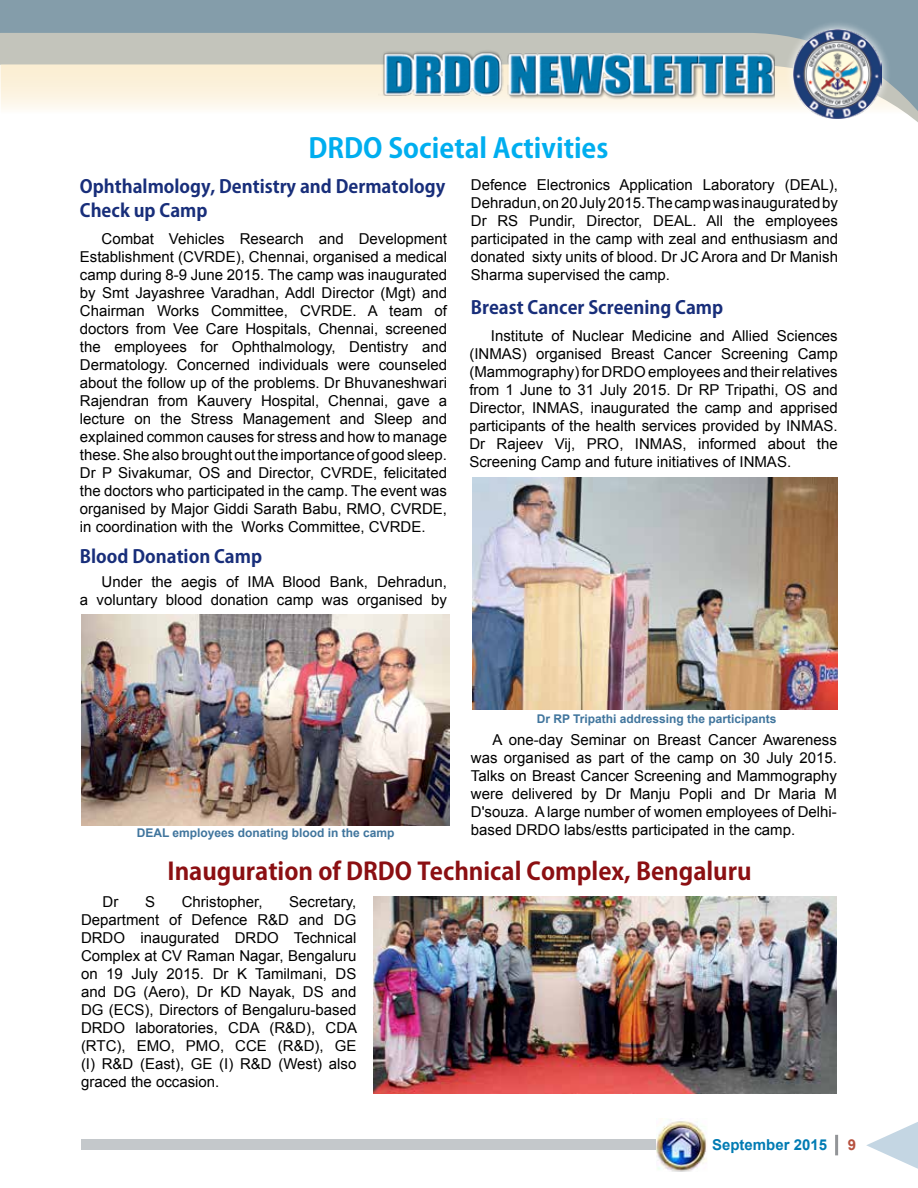
<style>
.page{position:relative;width:918px;height:1188px;background:#fff}
.page>*{position:absolute;margin:0;border:0;box-sizing:border-box;transform-origin:0 0}
.t1{font:700 27px "Koz Go Pro";color:#00aeef}
.t2{font:700 24px "Koz Go Pro";color:#8b0f12}
.t3{font:700 18px/24px "Koz Go Pro";color:#182e7a}
.t4{font:15px/18px "Arial";color:#000;text-align:justify}
.t5{font:700 15px "Arial";color:#007bb3}
.t6{font:700 15px "Arial";color:#b7513f}
.t7{font:700 12px "Arial";color:#40759d}
</style>
<div class="page">
<hr style="left:835px;top:1135px;width:3px;height:20px;background:#939598">
<div style="left:81px;top:1139px;width:625px;height:11px;background:#c4c8cb"></div>
<svg style="left:866px;top:1122px;width:52px;height:47px"></svg>
<svg style="left:1px;top:0;width:917px;height:122px"></svg>
<svg style="left:0;top:0;width:1px;height:95px"></svg>
<img style="left:379px;top:50px;width:396px;height:49px">
<div style="left:783px;top:20px;width:108px;height:108px;background:#fff;opacity:.75"></div>
<img style="left:793px;top:29px;width:89px;height:89px">
<img style="left:656px;top:1121px;width:51px;height:51px">
<img style="left:81px;top:614px;width:369px;height:211px">
<img style="left:472px;top:477px;width:366px;height:233px">
<img style="left:374px;top:896px;width:463px;height:197px">
<h1 class="t1" style="left:308px;top:130px;width:302px">DRDO Societal Activities</h1>
<p class="t4" style="left:471px;top:176px;width:369px">Defence Electronics Application Laboratory (DEAL), Dehradun, on 20 July 2015. The camp was inaugurated by Dr RS Pundir, Director, DEAL. All the employees participated in the camp with zeal and enthusiasm and donated sixty units of blood. Dr JC Arora and Dr Manish Sharma supervised the camp.</p>
<p class="t3" style="left:471px;top:296px;width:254px">Breast Cancer Screening Camp</p>
<p class="t3" style="left:80px;top:176px;width:367px">Ophthalmology, Dentistry and Dermatology<br>Check up Camp</p>
<p class="t4" style="left:80px;top:230px;width:369px;text-indent:22px">Combat Vehicles Research and Development Establishment (CVRDE), Chennai, organised a medical camp during 8-9 June 2015. The camp was inaugurated by Smt Jayashree Varadhan, Addl Director (Mgt) and Chairman Works Committee, CVRDE. A team of doctors from Vee Care Hospitals, Chennai, screened the employees for Ophthalmology, Dentistry and Dermatology. Concerned individuals were counseled about the follow up of the problems. Dr Bhuvaneshwari Rajendran from Kauvery Hospital, Chennai, gave a lecture on the Stress Management and Sleep and explained common causes for stress and how to manage these. She also brought out the importance of good sleep.<br>Dr P Sivakumar, OS and Director, CVRDE, felicitated the doctors who participated in the camp. The event was organised by Major Giddi Sarath Babu, RMO, CVRDE, in coordination with the Works Committee, CVRDE.</p>
<p class="t3" style="left:80px;top:545px;width:184px">Blood Donation Camp</p>
<p class="t4" style="left:80px;top:573px;width:369px;text-align:right">Under the aegis of IMA Blood Bank, Dehradun,<br>a voluntary blood donation camp was organised by</p>
<p class="t4" style="left:469px;top:327px;width:370px;text-indent:22px">Institute of Nuclear Medicine and Allied Sciences (INMAS) organised Breast Cancer Screening Camp (Mammography) for DRDO employees and their relatives from 1 June to 31 July 2015. Dr RP Tripathi, OS and Director, INMAS, inaugurated the camp and apprised participants of the health services provided by INMAS.<br>Dr Rajeev Vij, PRO, INMAS, informed about the Screening Camp and future initiatives of INMAS.</p>
<p class="t7" style="left:137px;top:825px;width:259px">DEAL employees donating blood in the camp</p>
<p class="t7" style="left:537px;top:711px;width:241px">Dr RP Tripathi addressing the participants</p>
<p class="t4" style="left:471px;top:731px;width:368px;text-indent:22px">A one-day Seminar on Breast Cancer Awareness was organised as part of the camp on 30 July 2015.<br>Talks on Breast Cancer Screening and Mammography were delivered by Dr Manju Popli and Dr Maria M D'souza. A large number of women employees of Delhi&shy;based DRDO labs/estts participated in the camp.</p>
<h2 class="t2" style="left:168px;top:856px;width:586px">Inauguration of DRDO Technical Complex, Bengaluru</h2>
<p class="t4" style="left:81px;top:893px;width:278px;text-indent:208px">Secretary, Department of Defence R&amp;D and DG DRDO inaugurated DRDO Technical Complex at CV Raman Nagar, Bengaluru on 19 July 2015. Dr K Tamilmani, DS and DG (Aero), Dr KD Nayak, DS and DG (ECS), Directors of Bengaluru-based DRDO laboratories, CDA (R&amp;D), CDA (RTC), EMO, PMO, CCE (R&amp;D), GE (I) R&amp;D (East), GE (I) R&amp;D (West) also graced the occasion.</p>
<p class="t4" style="left:103px;top:893px;width:17px">Dr</p>
<p class="t4" style="left:145px;top:893px;width:12px">S</p>
<p class="t4" style="left:182px;top:893px;width:82px">Christopher,</p>
<p class="t5" style="left:712px;top:1135px;width:117px">September 2015</p>
<p class="t6" style="left:848px;top:1135px;width:10px">9</p>
</div>
